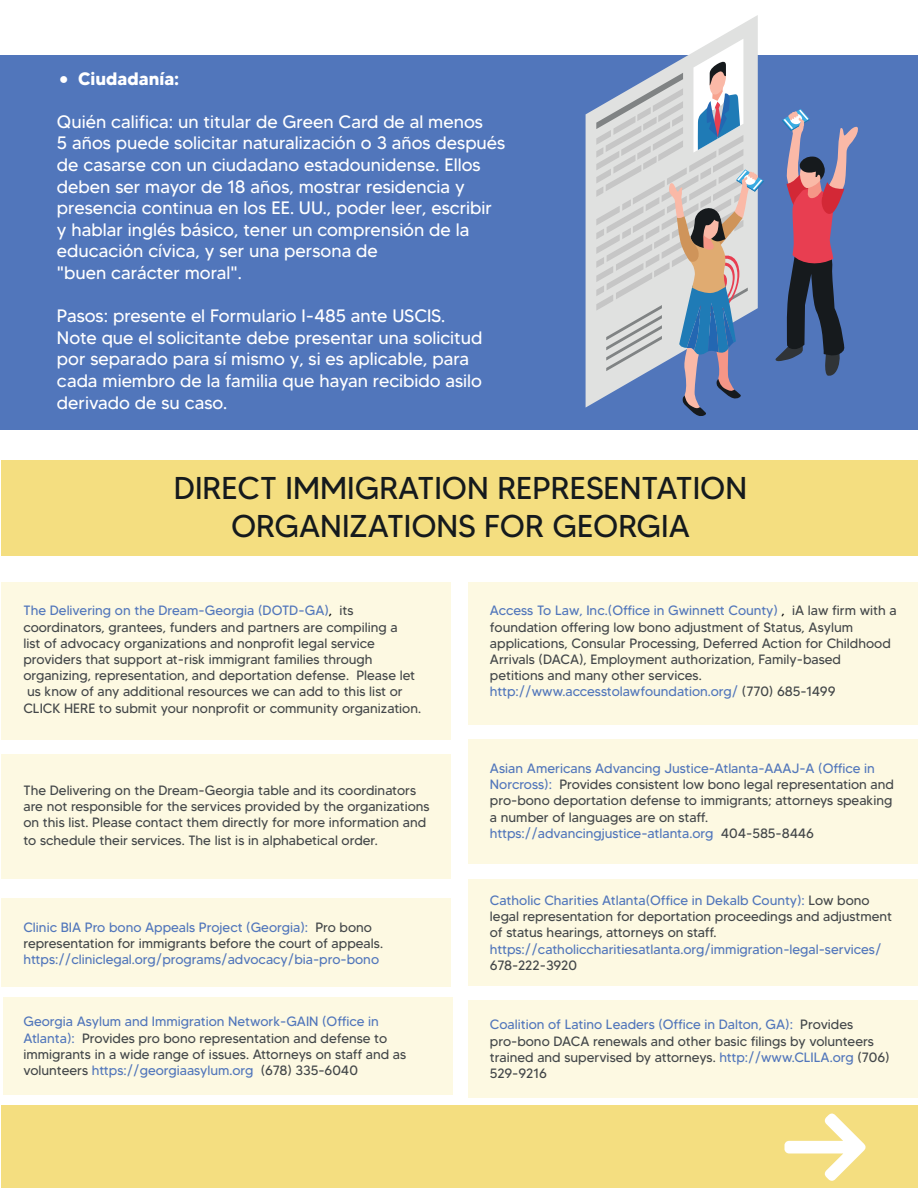
<style>
.page{position:relative;width:918px;height:1188px;background:#fff}
.page>*{position:absolute;margin:0;border:0;box-sizing:border-box;transform-origin:0 0}
.t1{font:31.5px/37.8px "MADETOMMY";color:#151a1d;text-align:center}
.t2{font:18px/21.6px "MADETOMMY";color:#fff}
.t3{font:700 18px "MADETOMMY";color:#fff}
.t4{font:13.5px/16.2px "MADETOMMY";color:#434749}
.t5{font:13.5px "MADETOMMY";color:#5176bb}
.s1{font-family:"Champagne&Limousines";font-size:14.85px}
.s2{color:#5176bb}
.s3{color:#000001}
</style>
<div class="page">
<div style="left:0;top:56px;width:918px;height:374px;background:#5176bb"></div>
<svg style="left:586px;top:15px;width:172px;height:393px"></svg>
<div style="left:2px;top:1106px;width:916px;height:82px;background:#f4de80"></div>
<svg style="left:775px;top:109px;width:83px;height:267px"></svg>
<svg style="left:596px;top:39px;width:168px;height:377px"></svg>
<div style="left:2px;top:460px;width:916px;height:96px;background:#f4de80"></div>
<div style="left:468px;top:582px;width:450px;height:142px;background:#fdf9e2"></div>
<div style="left:2px;top:582px;width:450px;height:158px;background:#fdf9e2"></div>
<div style="left:2px;top:754px;width:450px;height:125px;background:#fdf9e2"></div>
<div style="left:468px;top:740px;width:450px;height:124px;background:#fdf9e2"></div>
<div style="left:468px;top:879px;width:450px;height:107px;background:#fdf9e2"></div>
<div style="left:2px;top:898px;width:450px;height:89px;background:#fdf9e2"></div>
<div style="left:468px;top:1000px;width:450px;height:98px;background:#fdf9e2"></div>
<div style="left:3px;top:998px;width:450px;height:97px;background:#fdf9e2"></div>
<svg style="left:784px;top:1113px;width:82px;height:68px"></svg>
<h2 class="t3" style="left:57px;top:67px;width:124px"><span class="s1">●</span> Ciudadanía:</h2>
<p class="t2" style="left:57px;top:111px;width:450px">Quién califica: un titular de Green Card de al menos<br>5 años puede solicitar naturalización o 3 años después de casarse con un ciudadano estadounidense. Ellos deben ser mayor de 18 años, mostrar residencia y presencia continua en los EE. UU., poder leer, escribir y hablar inglés básico, tener un comprensión de la educación cívica, y ser una persona de<br>"buen carácter moral".</p>
<h2 class="t2" style="left:57px;top:305px;width:427px">Pasos: presente el Formulario I-485 ante USCIS.<br>Note que el solicitante debe presentar una solicitud por separado para sí mismo y, si es aplicable, para cada miembro de la familia que hayan recibido asilo derivado de su caso.</h2>
<h1 class="t1" style="left:174px;top:469px;width:575px">DIRECT IMMIGRATION REPRESENTATION<br>ORGANIZATIONS FOR GEORGIA</h1>
<p class="t4" style="left:23px;top:603px;width:399px"><span class="s2">The Delivering on the Dream-Georgia (DOTD-GA)</span><span class="s3">,</span> its coordinators, grantees, funders and partners are compiling a<br>list of advocacy organizations and nonprofit legal service providers that support at-risk immigrant families through organizing, representation, and deportation defense. Please let us know of any additional resources we can add to this list or CLICK HERE to submit your nonprofit or community organization.</p>
<p class="t4" style="left:490px;top:603px;width:408px"><span class="s2">Access To Law, Inc.(Office in Gwinnett County)</span> <span class="s3">,</span> iA law firm with a foundation offering low bono adjustment of Status, Asylum applications, Consular Processing, Deferred Action for Childhood Arrivals (DACA), Employment authorization, Family-based petitions and many other services. <span class="s2">http://www.accesstolawfoundation.org/</span> (770) 685-1499</p>
<p class="t4" style="left:23px;top:782px;width:408px">The Delivering on the Dream-Georgia table and its coordinators are not responsible for the services provided by the organizations on this list. Please contact them directly for more information and</p>
<p class="t4" style="left:23px;top:832px;width:356px">to schedule their services. The list is in alphabetical order.</p>
<p class="t4" style="left:23px;top:919px;width:361px"><span class="s2">Clinic BIA Pro bono Appeals Project (Georgia):</span> Pro bono representation for immigrants before the court of appeals.</p>
<p class="t5" style="left:23px;top:951px;width:357px">https://cliniclegal.org/programs/advocacy/bia-pro-bono</p>
<p class="t4" style="left:23px;top:1014px;width:384px"><span class="s2">Georgia Asylum and Immigration Network-GAIN (Office in Atlanta):</span> Provides pro bono representation and defense to immigrants in a wide range of issues. Attorneys on staff and as volunteers <span class="s2">https://georgiaasylum.org</span> (678) 335-6040</p>
<p class="t4" style="left:490px;top:760px;width:406px"><span class="s2">Asian Americans Advancing Justice-Atlanta-AAAJ-A (Office in Norcross):</span> Provides consistent low bono legal representation and pro-bono deportation defense to immigrants; attorneys speaking a number of languages are on staff. <span class="s2">https://advancingjustice-atlanta.org</span> 404-585-8446</p>
<p class="t4" style="left:490px;top:892px;width:404px"><span class="s2">Catholic Charities Atlanta(Office in Dekalb County):</span> Low bono legal representation for deportation proceedings and adjustment of status hearings, attorneys on staff.</p>
<p class="t5" style="left:490px;top:940px;width:393px">https://catholiccharitiesatlanta.org/immigration-legal-services/</p>
<p class="t4" style="left:490px;top:957px;width:88px">678-222-3920</p>
<p class="t4" style="left:490px;top:1017px;width:401px"><span class="s2">Coalition of Latino Leaders (Office in Dalton, GA):</span> Provides pro-bono DACA renewals and other basic filings by volunteers trained and supervised by attorneys. <span class="s2">http://www.CLILA.org</span> (706)<br>529-9216</p>
</div>
